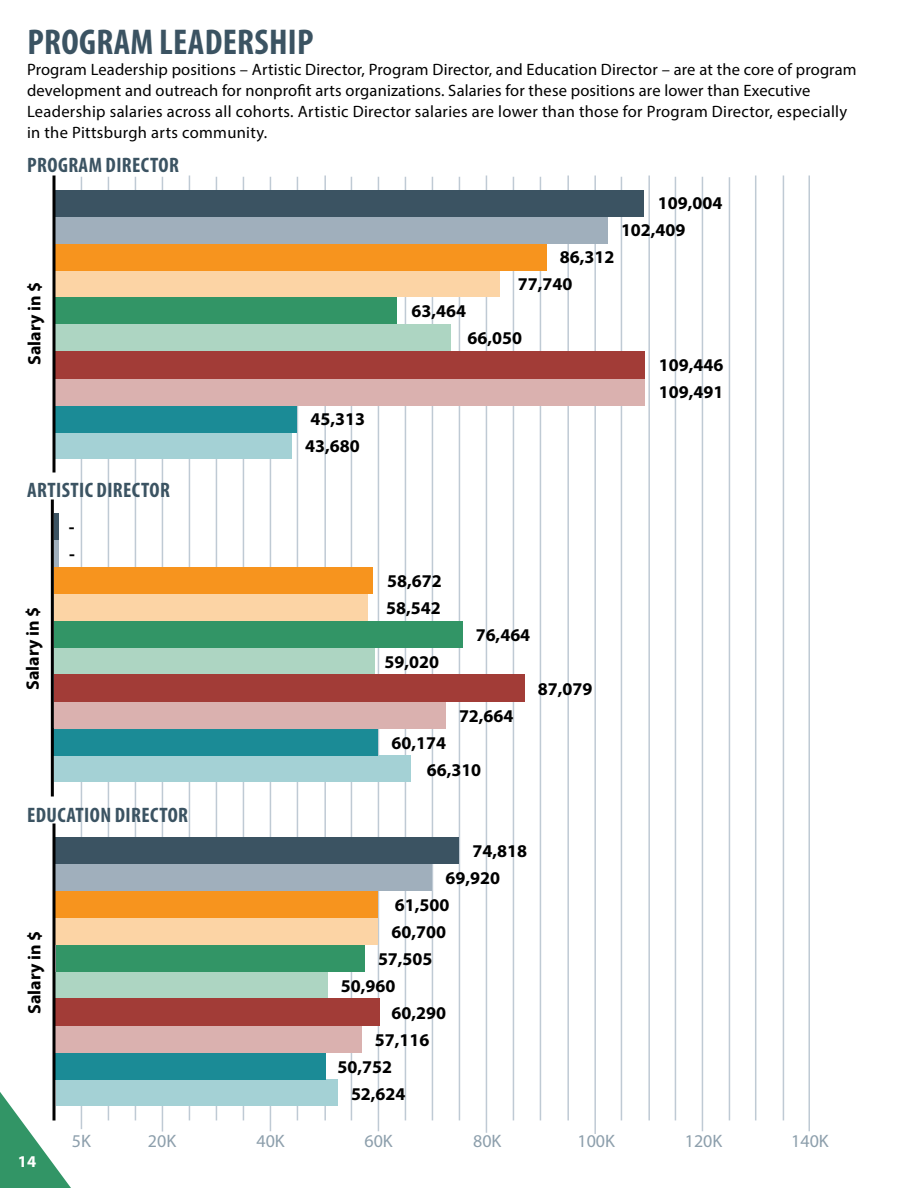
<style>
.page{position:relative;width:918px;height:1188px;background:#fff}
.page>*{position:absolute;margin:0;border:0;box-sizing:border-box;transform-origin:0 0}
.t1{font:700 condensed 36px "Myriad Pro";letter-spacing:.01em;color:#3b5362}
.t2{font:700 condensed 21px "Myriad Pro";letter-spacing:.02em;color:#3b5362}
.t3{font:700 18px/27px "Myriad Pro";color:#000}
.t4{font:18px "Myriad Pro";color:#8d9fac}
.t5{font:16.5px/21px "Myriad Pro";letter-spacing:.01em;color:#000}
.t6{font:700 16.5px "Myriad Pro";color:#fff}
</style>
<div class="page">
<hr style="left:808px;top:176px;width:2px;height:955px;background:#bfcad4">
<hr style="left:755px;top:176px;width:1px;height:944px;background:#bfcad4">
<hr style="left:729px;top:177px;width:1px;height:943px;background:#bfcad4">
<hr style="left:702px;top:177px;width:1px;height:954px;background:#bfcad4">
<hr style="left:675px;top:177px;width:1px;height:943px;background:#bfcad4">
<hr style="left:459px;top:177px;width:1px;height:943px;background:#bfcad4">
<hr style="left:405px;top:177px;width:1px;height:943px;background:#bfcad4">
<hr style="left:567px;top:176px;width:2px;height:944px;background:#bfcad4">
<hr style="left:621px;top:177px;width:1px;height:943px;background:#bfcad4">
<hr style="left:648px;top:176px;width:2px;height:944px;background:#bfcad4">
<hr style="left:594px;top:176px;width:2px;height:958px;background:#bfcad4">
<hr style="left:540px;top:177px;width:1px;height:943px;background:#bfcad4">
<hr style="left:486px;top:176px;width:1px;height:957px;background:#bfcad4">
<hr style="left:432px;top:177px;width:1px;height:943px;background:#bfcad4">
<hr style="left:378px;top:177px;width:1px;height:954px;background:#bfcad4">
<hr style="left:216px;top:177px;width:1px;height:943px;background:#bfcad4">
<hr style="left:162px;top:177px;width:1px;height:955px;background:#bfcad4">
<hr style="left:108px;top:177px;width:1px;height:943px;background:#bfcad4">
<hr style="left:270px;top:177px;width:1px;height:954px;background:#bfcad4">
<hr style="left:324px;top:176px;width:2px;height:944px;background:#bfcad4">
<hr style="left:351px;top:177px;width:1px;height:943px;background:#bfcad4">
<hr style="left:297px;top:177px;width:1px;height:943px;background:#bfcad4">
<hr style="left:243px;top:177px;width:1px;height:943px;background:#bfcad4">
<hr style="left:189px;top:176px;width:1px;height:944px;background:#bfcad4">
<hr style="left:135px;top:177px;width:1px;height:943px;background:#bfcad4">
<hr style="left:81px;top:177px;width:1px;height:952px;background:#bfcad4">
<hr style="left:513px;top:177px;width:1px;height:943px;background:#bfcad4">
<hr style="left:783px;top:176px;width:1px;height:944px;background:#bfcad4">
<div style="left:54px;top:648px;width:321px;height:26px;background:#add5c2"></div>
<div style="left:54px;top:674px;width:470px;height:28px;background:#a23c37"></div>
<div style="left:54px;top:756px;width:356px;height:26px;background:#a4d1d5"></div>
<div style="left:54px;top:728px;width:324px;height:28px;background:#1b8b96"></div>
<div style="left:54px;top:702px;width:392px;height:26px;background:#dab1af"></div>
<hr style="left:54px;top:513px;width:4px;height:27px;background:#3b5362">
<hr style="left:54px;top:540px;width:4px;height:27px;background:#a0afbc">
<div style="left:54px;top:621px;width:409px;height:27px;background:#329566"></div>
<div style="left:54px;top:594px;width:313px;height:27px;background:#fcd4a5"></div>
<div style="left:54px;top:567px;width:319px;height:27px;background:#f7941e"></div>
<hr style="left:51px;top:500px;width:3px;height:296px;background:#000">
<div style="left:54px;top:324px;width:396px;height:27px;background:#add5c2"></div>
<div style="left:54px;top:351px;width:591px;height:28px;background:#a23c37"></div>
<div style="left:54px;top:432px;width:238px;height:27px;background:#a4d1d5"></div>
<div style="left:54px;top:405px;width:243px;height:27px;background:#1b8b96"></div>
<div style="left:54px;top:379px;width:591px;height:26px;background:#dab1af"></div>
<div style="left:54px;top:190px;width:590px;height:27px;background:#3b5362"></div>
<div style="left:54px;top:217px;width:554px;height:27px;background:#a0afbc"></div>
<div style="left:54px;top:298px;width:342px;height:26px;background:#329566"></div>
<div style="left:54px;top:271px;width:446px;height:26px;background:#fcd4a5"></div>
<div style="left:54px;top:244px;width:492px;height:27px;background:#f7941e"></div>
<svg style="left:52px;top:176px;width:4px;height:296px"></svg>
<div style="left:56px;top:972px;width:272px;height:26px;background:#add5c2"></div>
<div style="left:56px;top:998px;width:324px;height:28px;background:#a23c37"></div>
<div style="left:56px;top:1080px;width:282px;height:26px;background:#a4d1d5"></div>
<div style="left:56px;top:1052px;width:270px;height:28px;background:#1b8b96"></div>
<div style="left:56px;top:1026px;width:306px;height:26px;background:#dab1af"></div>
<div style="left:56px;top:837px;width:403px;height:27px;background:#3b5362"></div>
<div style="left:56px;top:864px;width:376px;height:27px;background:#a0afbc"></div>
<div style="left:56px;top:945px;width:308px;height:27px;background:#329566"></div>
<div style="left:56px;top:918px;width:322px;height:27px;background:#fcd4a5"></div>
<div style="left:56px;top:891px;width:322px;height:27px;background:#f7941e"></div>
<svg style="left:52px;top:824px;width:4px;height:250px"></svg>
<svg style="left:0;top:1074px;width:81px;height:114px"></svg>
<h1 class="t1" style="left:27px;top:20px;width:288px">PROGRAM LEADERSHIP</h1>
<p class="t5" style="left:27px;top:59px;width:831px">Program Leadership positions – Artistic Director, Program Director, and Education Director – are at the core of program development and outreach for nonprofit arts organizations. Salaries for these positions are lower than Executive Leadership salaries across all cohorts. Artistic Director salaries are lower than those for Program Director, especially in the Pittsburgh arts community.</p>
<p class="t2" style="left:27px;top:152px;width:153px">PROGRAM DIRECTOR</p>
<p class="t3" style="left:20px;top:365px;width:85px;rotate:-90deg">Salary in $</p>
<p class="t2" style="left:27px;top:477px;width:144px">ARTISTIC DIRECTOR</p>
<p class="t3" style="left:69px;top:513px;width:8px">- -</p>
<p class="t3" style="left:19px;top:690px;width:85px;rotate:-90deg">Salary in $</p>
<p class="t2" style="left:27px;top:802px;width:162px">EDUCATION DIRECTOR</p>
<p class="t3" style="left:20px;top:1014px;width:85px;rotate:-90deg">Salary in $</p>
<p class="t3" style="left:305px;top:405px;width:61px">45,313<br>43,680</p>
<p class="t3" style="left:411px;top:297px;width:56px">63,464</p>
<p class="t3" style="left:518px;top:243px;width:98px;text-indent:42px">86,312<br>77,740</p>
<p class="t3" style="left:468px;top:324px;width:56px">66,050</p>
<p class="t3" style="left:621px;top:189px;width:103px;text-indent:37px">109,004<br>102,409</p>
<p class="t3" style="left:659px;top:351px;width:66px">109,446<br>109,491</p>
<p class="t3" style="left:386px;top:567px;width:57px">58,672<br>58,542</p>
<p class="t3" style="left:384px;top:648px;width:56px">59,020</p>
<p class="t3" style="left:476px;top:621px;width:56px">76,464</p>
<p class="t3" style="left:459px;top:702px;width:56px">72,664</p>
<p class="t3" style="left:427px;top:729px;width:56px;text-indent:-35px">60,174<br>66,310</p>
<p class="t3" style="left:538px;top:675px;width:56px">87,079</p>
<p class="t3" style="left:472px;top:837px;width:56px">74,818</p>
<p class="t3" style="left:446px;top:864px;width:56px">69,920</p>
<p class="t3" style="left:395px;top:891px;width:56px">61,500</p>
<p class="t3" style="left:392px;top:918px;width:56px">60,700</p>
<p class="t3" style="left:378px;top:945px;width:56px">57,505</p>
<p class="t3" style="left:341px;top:972px;width:56px">50,960</p>
<p class="t3" style="left:392px;top:999px;width:56px">60,290</p>
<p class="t3" style="left:375px;top:1026px;width:56px">57,116</p>
<p class="t3" style="left:338px;top:1053px;width:56px">50,752</p>
<p class="t3" style="left:351px;top:1080px;width:56px">52,624</p>
<p class="t6" style="left:18px;top:1151px;width:20px">14</p>
<p class="t4" style="left:72px;top:1130px;width:20px">5K</p>
<p class="t4" style="left:148px;top:1130px;width:30px">20K</p>
<p class="t4" style="left:256px;top:1130px;width:30px">40K</p>
<p class="t4" style="left:364px;top:1130px;width:30px">60K</p>
<p class="t4" style="left:473px;top:1130px;width:30px">80K</p>
<p class="t4" style="left:578px;top:1130px;width:39px">100K</p>
<p class="t4" style="left:685px;top:1130px;width:39px">120K</p>
<p class="t4" style="left:791px;top:1130px;width:39px">140K</p>
</div>
